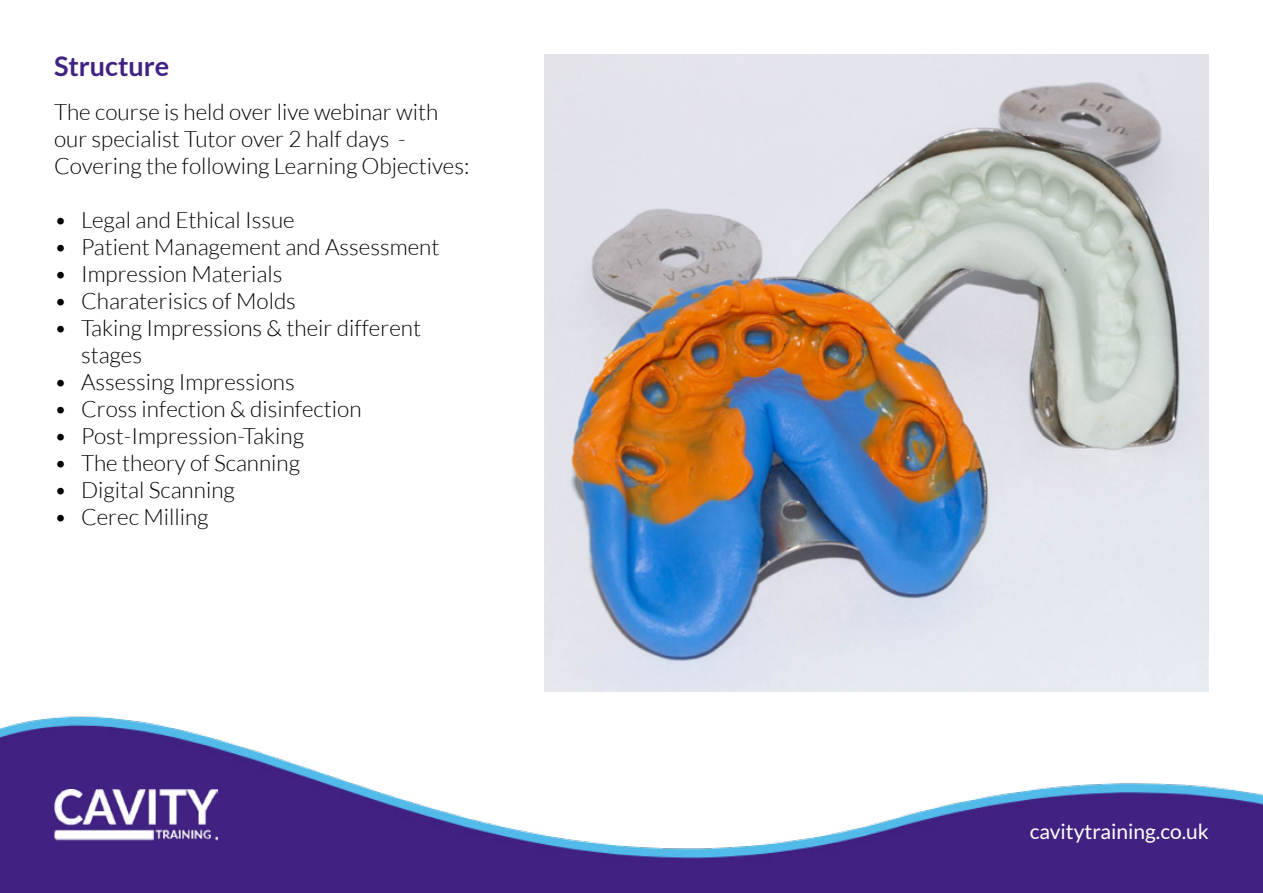
<style>
.page{position:relative;width:1263px;height:893px;background:#fff}
.page>*{position:absolute;margin:0;border:0;box-sizing:border-box;transform-origin:0 0}
.t1{font:700 27px "Lato";color:#412181}
.t2{font:300 22.5px/27px "Lato";color:#000}
.t3{font:21px "Lato";color:#fff}
</style>
<div class="page">
<img style="left:0;top:691px;width:1263px;height:202px">
<img style="left:54px;top:790px;width:163px;height:52px">
<img style="left:544px;top:54px;width:665px;height:637px">
<p class="t1" style="left:54px;top:50px;width:117px">Structure</p>
<p class="t2" style="left:54px;top:99px;width:417px">The course is held over live webinar with our specialist Tutor over 2 half days -<br>Covering the following Learning Objectives:</p>
<p class="t2" style="left:54px;top:207px;width:242px">• Legal and Ethical Issue</p>
<p class="t2" style="left:54px;top:234px;width:387px">• Patient Management and Assessment</p>
<p class="t2" style="left:54px;top:261px;width:230px">• Impression Materials</p>
<p class="t2" style="left:54px;top:288px;width:243px">• Charaterisics of Molds</p>
<p class="t2" style="left:81px;top:315px;width:341px;text-indent:-27px">• Taking Impressions &amp; their different stages</p>
<p class="t2" style="left:54px;top:369px;width:242px">• Assessing Impressions</p>
<p class="t2" style="left:54px;top:396px;width:309px">• Cross infection &amp; disinfection</p>
<p class="t2" style="left:54px;top:423px;width:252px">• Post-Impression-Taking</p>
<p class="t2" style="left:54px;top:450px;width:248px">• The theory of Scanning</p>
<p class="t2" style="left:54px;top:477px;width:182px">• Digital Scanning</p>
<p class="t2" style="left:54px;top:504px;width:156px">• Cerec Milling</p>
<p class="t3" style="left:1030px;top:820px;width:181px">cavitytraining.co.uk</p>
</div>
